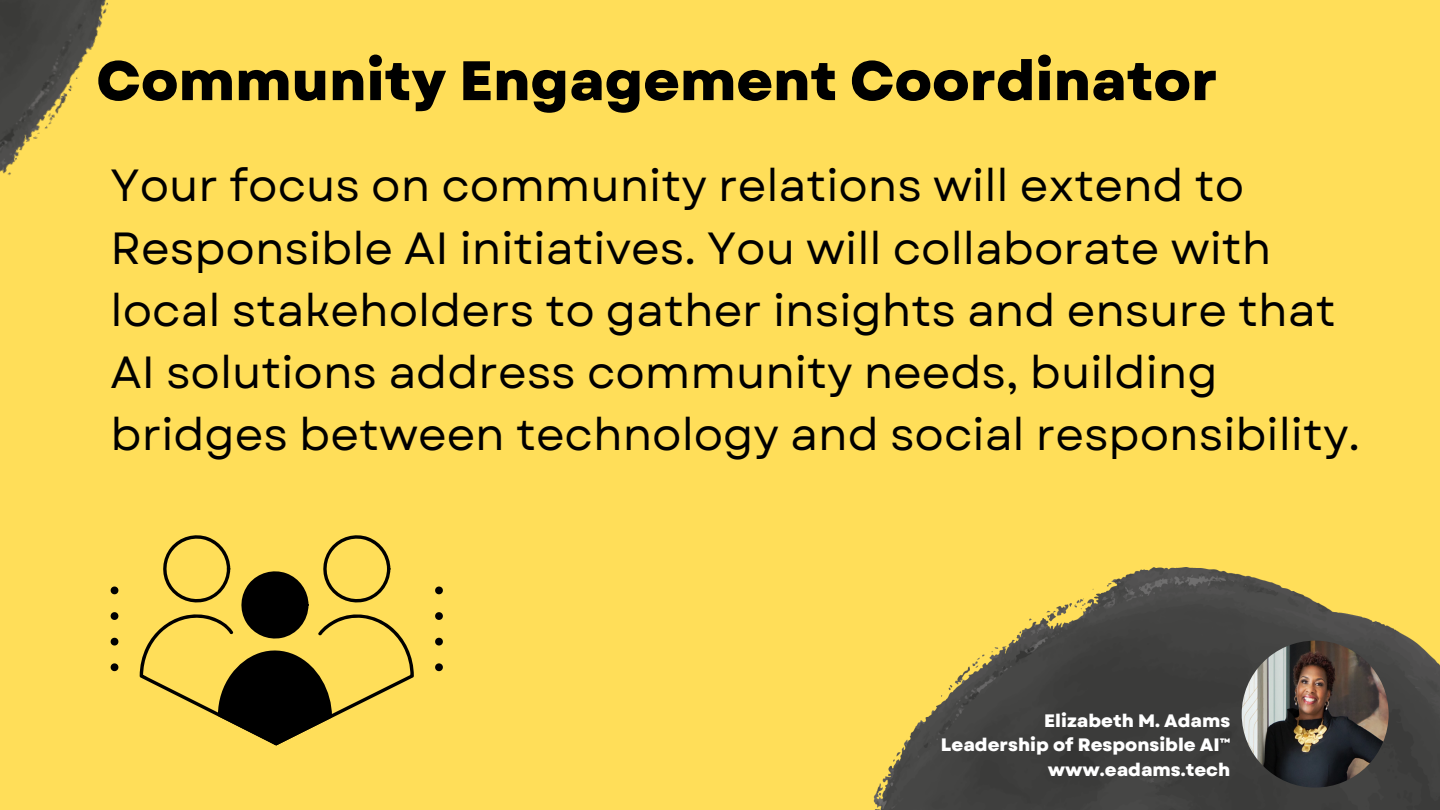
<style>
.page{position:relative;width:1440px;height:810px;background:#ffde59}
.page>*{position:absolute;margin:0;border:0;box-sizing:border-box;transform-origin:0 0}
.t1{font:800 55.5px "Garet";color:#000}
.t2{font:45px/62.2px "Garet";color:#000}
.t3{font:800 18px "Garet";color:#fff}
</style>
<div class="page">
<img style="left:873px;top:567px;width:567px;height:243px">
<img style="left:1242px;top:641px;width:147px;height:147px;border-radius:50%">
<img style="left:0;top:0;width:109px;height:176px">
<svg style="left:140px;top:535px;width:274px;height:211px"></svg>
<svg style="left:111px;top:587px;width:7px;height:7px"></svg>
<svg style="left:111px;top:612px;width:7px;height:8px"></svg>
<svg style="left:111px;top:638px;width:7px;height:8px"></svg>
<svg style="left:111px;top:663px;width:7px;height:8px"></svg>
<svg style="left:435px;top:587px;width:8px;height:7px"></svg>
<svg style="left:435px;top:612px;width:8px;height:8px"></svg>
<svg style="left:435px;top:638px;width:8px;height:8px"></svg>
<svg style="left:435px;top:663px;width:8px;height:8px"></svg>
<p class="t1" style="left:96px;top:41px;width:1123px">Community Engagement Coordinator</p>
<p class="t2" style="left:111px;top:155px;width:1251px">Your focus on community relations will extend to Responsible AI initiatives. You will collaborate with local stakeholders to gather insights and ensure that AI solutions address community needs, building bridges between technology and social responsibility.</p>
<p class="t3" style="left:1044px;top:707px;width:188px">Elizabeth M. Adams</p>
<p class="t3" style="left:941px;top:732px;width:285px">Leadership of Responsible AI™️</p>
<p class="t3" style="left:1048px;top:757px;width:184px">www.eadams.tech</p>
</div>
